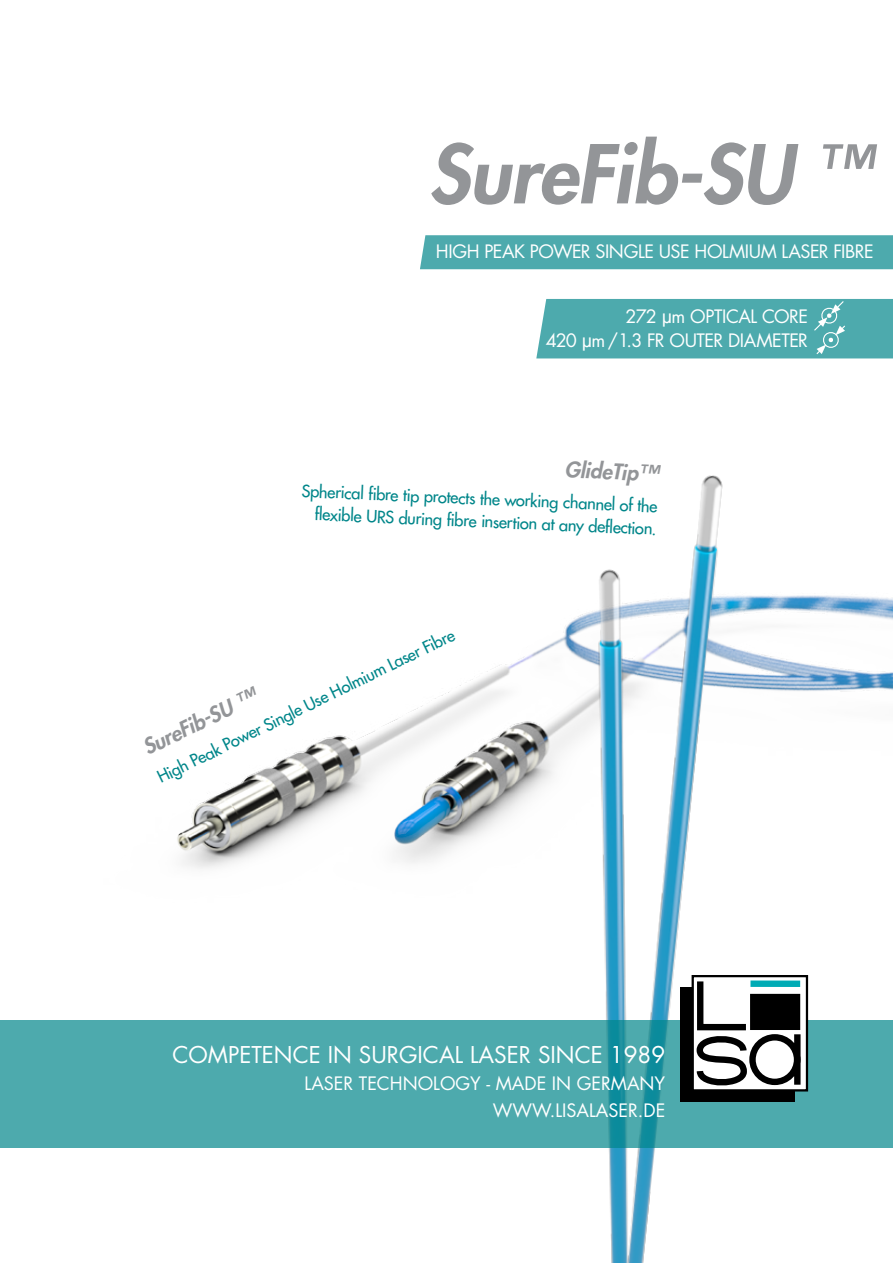
<style>
.page{position:relative;width:893px;height:1263px;background:#fff}
.page>*{position:absolute;margin:0;border:0;box-sizing:border-box;transform-origin:0 0}
.t1{font:italic 800 78.75px "Futura";letter-spacing:-.01em;color:#939598}
.t2{font:22.5px "Futura";color:#fff}
.t3{font:italic 800 21px "Futura";color:#939598}
.t4{font:18px/24px "Futura";letter-spacing:-.02em;color:#fff;text-align:right}
.t5{font:18px/27px "Futura";color:#fff;text-align:right}
.t6{font:16.5px/22.6px "Futura";color:#00868a;text-align:right}
.s1{font-family:"Arial"}
</style>
<div class="page">
<div style="left:420px;top:235px;width:473px;height:29px;background:#4daaad"></div>
<img style="left:177px;top:264px;width:716px;height:756px">
<img style="left:577px;top:502px;width:24px;height:518px">
<img style="left:601px;top:406px;width:160px;height:857px">
<div style="left:536px;top:299px;width:357px;height:59px;background:#4daaad"></div>
<div style="left:0;top:1020px;width:893px;height:128px;background:#4daaad"></div>
<div style="left:680px;top:987px;width:114px;height:115px;background:#000"></div>
<div style="left:692px;top:975px;width:116px;height:116px;border:2px solid #000"></div>
<svg style="left:693px;top:975px;width:111px;height:116px"></svg>
<h1 class="t1" style="left:428px;top:122px;width:446px">SureFib-SU <sup>™</sup></h1>
<p class="t4" style="left:436px;top:239px;width:439px">HIGH PEAK POWER SINGLE USE HOLMIUM LASER FIBRE</p>
<p class="t4" style="left:546px;top:304px;width:264px">272 <span class="s1">µ</span>m OPTICAL CORE<br>420 <span class="s1">µ</span>m / 1.3 FR OUTER DIAMETER</p>
<p class="t3" style="left:566px;top:455px;width:96px;rotate:3deg">GlideTip™</p>
<p class="t6" style="left:302px;top:481px;width:358px;rotate:2deg">Spherical fibre tip protects the working channel of the flexible URS during fibre insertion at any deflection.</p>
<p class="t6" style="left:154px;top:767px;width:330px;rotate:-26deg">High Peak Power Single Use Holmium Laser Fibre</p>
<p class="t3" style="left:138px;top:736px;width:126px;rotate:-26deg">SureFib-SU ™</p>
<h2 class="t2" style="left:172px;top:1039px;width:494px">COMPETENCE IN SURGICAL LASER SINCE 1989</h2>
<p class="t5" style="left:305px;top:1069px;width:362px">LASER TECHNOLOGY - MADE IN GERMANY<br>WWW.LISALASER.DE</p>
</div>
